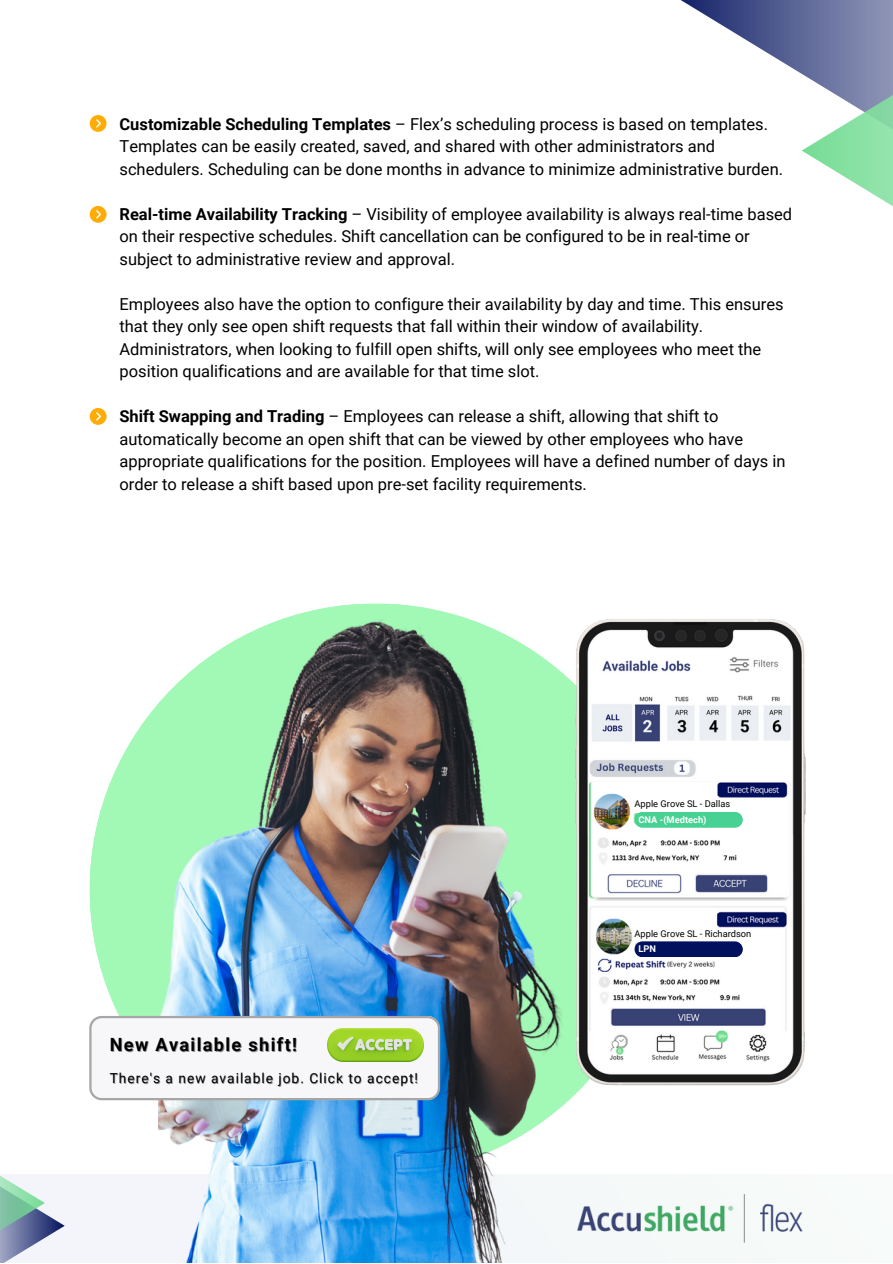
<style>
.page{position:relative;width:893px;height:1264px;background:#fff}
.page>*{position:absolute;margin:0;border:0;box-sizing:border-box;transform-origin:0 0}
.t1{font:700 18.15px "Roboto";letter-spacing:.07em;color:#000}
.t2{font:16.5px/22.5px "Roboto";color:#000}
.t3{font:13.8px "Roboto";letter-spacing:.07em;color:#000}
.t4{font:9.3px "Roboto";color:#000}
.t5{font:700 9.3px "Roboto";color:#fefefe}
.s1{font-weight:700}
</style>
<div class="page">
<svg style="left:90px;top:115px;width:17px;height:17px"></svg>
<svg style="left:90px;top:206px;width:17px;height:17px"></svg>
<svg style="left:90px;top:408px;width:17px;height:17px"></svg>
<img style="left:577px;top:1193px;width:226px;height:48px">
<svg style="left:0;top:1174px;width:65px;height:88px"></svg>
<svg style="left:90px;top:603px;width:378px;height:498px"></svg>
<img style="left:158px;top:619px;width:405px;height:643px">
<img style="left:537px;top:619px;width:269px;height:505px">
<svg style="left:89px;top:1015px;width:351px;height:85px"></svg>
<img style="left:327px;top:1028px;width:97px;height:33px">
<img style="left:634px;top:800px;width:109px;height:12px">
<img style="left:634px;top:928px;width:109px;height:12px">
<div style="left:634px;top:811px;width:108px;height:16px;background:#47d193;border-radius:8px"></div>
<div style="left:634px;top:941px;width:108px;height:16px;background:#01115d;border-radius:8px"></div>
<svg style="left:681px;top:0;width:120px;height:74px"></svg>
<svg style="left:801px;top:0;width:91px;height:631px"></svg>
<p class="t2" style="left:119px;top:113px;width:665px"><span class="s1">Customizable Scheduling Templates</span> – Flex’s scheduling process is based on templates.<br>Templates can be easily created, saved, and shared with other administrators and schedulers. Scheduling can be done months in advance to minimize administrative burden.</p>
<p class="t2" style="left:119px;top:203px;width:674px"><span class="s1">Real-time Availability Tracking</span> – Visibility of employee availability is always real-time based on their respective schedules. Shift cancellation can be configured to be in real-time or subject to administrative review and approval.</p>
<p class="t2" style="left:119px;top:293px;width:665px">Employees also have the option to configure their availability by day and time. This ensures that they only see open shift requests that fall within their window of availability.<br>Administrators, when looking to fulfill open shifts, will only see employees who meet the position qualifications and are available for that time slot.</p>
<p class="t2" style="left:119px;top:405px;width:667px"><span class="s1">Shift Swapping and Trading</span> – Employees can release a shift, allowing that shift to automatically become an open shift that can be viewed by other employees who have appropriate qualifications for the position. Employees will have a defined number of days in order to release a shift based upon pre-set facility requirements.</p>
<p class="t4" style="left:634px;top:798px;width:97px">Apple Grove SL - Dallas</p>
<p class="t5" style="left:638px;top:814px;width:69px">CNA -(Medtech)</p>
<p class="t4" style="left:634px;top:928px;width:118px">Apple Grove SL - Richardson</p>
<p class="t1" style="left:110px;top:1034px;width:189px">New Available shift!</p>
<p class="t3" style="left:110px;top:1070px;width:310px">There's a new available job. Click to accept!</p>
<p class="t5" style="left:638px;top:943px;width:19px">LPN</p>
</div>
